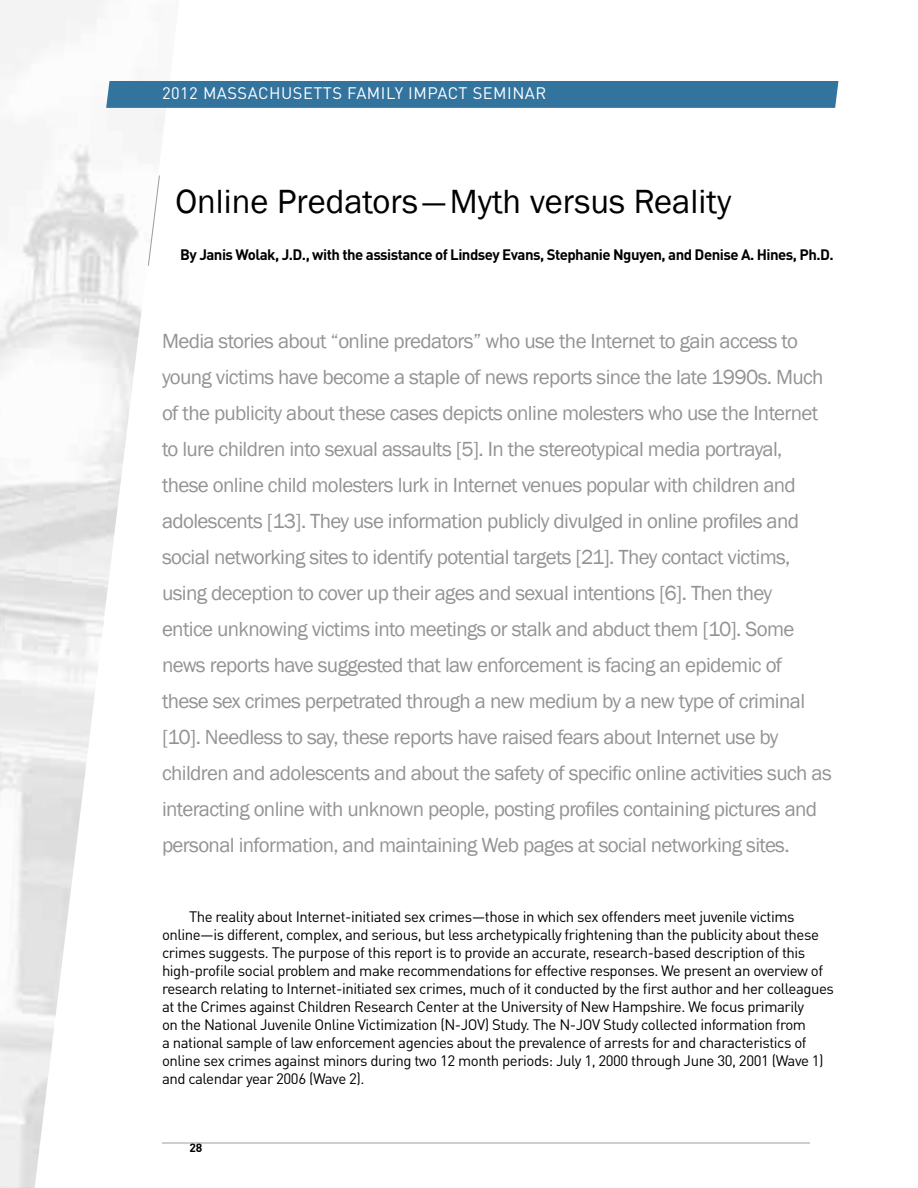
<style>
.page{position:relative;width:918px;height:1188px;background:#fff}
.page>*{position:absolute;margin:0;border:0;box-sizing:border-box;transform-origin:0 0}
.t1{font:34.5px "Franklin Gothic";color:#000}
.t2{font:21px/36px "Franklin Gothic";letter-spacing:-.03em;color:#929395}
.t3{font:16.5px "DIN";letter-spacing:.03em;color:#fff}
.t4{font:15px/18px "DIN";letter-spacing:-.03em;color:#000}
.t5{font:700 15px "DIN";letter-spacing:-.035em;color:#000}
.t6{font:700 12px "DIN";color:#000}
</style>
<div class="page">
<svg style="left:8px;top:0;width:228px;height:1188px"></svg>
<div style="left:106px;top:81px;width:732px;height:27px;background:#33749f"></div>
<hr style="left:162px;top:1143px;width:648px;height:1px;background:#9c9e9f">
<svg style="left:147px;top:174px;width:14px;height:93px"></svg>
<p class="t3" style="left:162px;top:83px;width:386px">2012 massachusetts family impact seminar</p>
<h1 class="t1" style="left:176px;top:180px;width:557px">Online Predators—Myth versus Reality</h1>
<p class="t5" style="left:180px;top:245px;width:655px">By Janis Wolak, J.D., with the assistance of Lindsey Evans, Stephanie Nguyen, and Denise A. Hines, Ph.D.</p>
<p class="t2" style="left:162px;top:324px;width:671px">Media stories about “online predators” who use the Internet to gain access to young victims have become a staple of news reports since the late 1990s. Much of the publicity about these cases depicts online molesters who use the Internet to lure children into sexual assaults [5]. In the stereotypical media portrayal, these online child molesters lurk in Internet venues popular with children and adolescents [13]. They use information publicly divulged in online profiles and social networking sites to identify potential targets [21]. They contact victims, using deception to cover up their ages and sexual intentions [6]. Then they<br>entice unknowing victims into meetings or stalk and abduct them [10]. Some news reports have suggested that law enforcement is facing an epidemic of these sex crimes perpetrated through a new medium by a new type of criminal [10]. Needless to say, these reports have raised fears about Internet use by children and adolescents and about the safety of specific online activities such as interacting online with unknown people, posting profiles containing pictures and personal information, and maintaining Web pages at social networking sites.</p>
<p class="t4" style="left:162px;top:908px;width:674px;text-indent:27px">The reality about Internet-initiated sex crimes—those in which sex offenders meet juvenile victims online—is different, complex, and serious, but less archetypically frightening than the publicity about these crimes suggests. The purpose of this report is to provide an accurate, research-based description of this high-profile social problem and make recommendations for effective responses. We present an overview of research relating to Internet-initiated sex crimes, much of it conducted by the first author and her colleagues at the Crimes against Children Research Center at the University of New Hampshire. We focus primarily<br>on the National Juvenile Online Victimization (N-JOV) Study. The N-JOV Study collected information from<br>a national sample of law enforcement agencies about the prevalence of arrests for and characteristics of online sex crimes against minors during two 12 month periods: July 1, 2000 through June 30, 2001 (Wave 1) and calendar year 2006 (Wave 2).</p>
<p class="t6" style="left:189px;top:1140px;width:15px">28</p>
</div>
